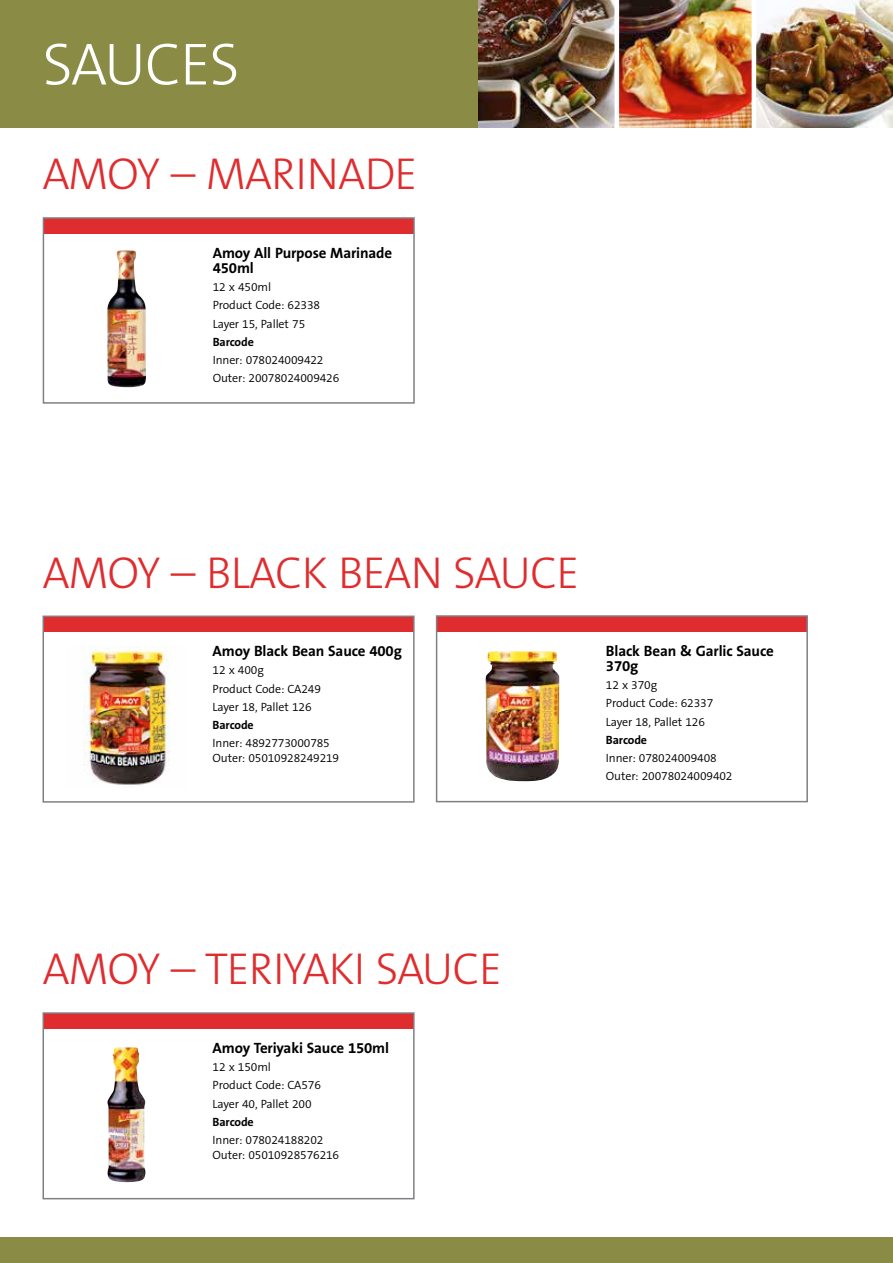
<style>
.page{position:relative;width:893px;height:1263px;background:#fff}
.page>*{position:absolute;margin:0;border:0;box-sizing:border-box;transform-origin:0 0}
.t1{font:300 60px "The Sans B3";letter-spacing:-.02em;color:#fff}
.t2{font:300 45px "The Sans B3";letter-spacing:-.025em;color:#df2d2f}
.t3{font:700 15px/15px "The Sans B7";letter-spacing:-.01em;color:#000}
.t4{font:300 12px/18.1px "The Sans B4";letter-spacing:-.01em;color:#000}
.t5{font:700 12px "The Sans B7";letter-spacing:-.01em;color:#000}
</style>
<div class="page">
<div style="left:0;top:0;width:483px;height:128px;background:#8a8c45"></div>
<img style="left:478px;top:0;width:415px;height:128px">
<div style="left:614px;top:0;width:5px;height:132px;background:#fff"></div>
<hr style="left:752px;top:0;width:4px;height:132px;background:#fff">
<div style="left:0;top:1237px;width:893px;height:26px;background:#8a8c45"></div>
<div style="left:43px;top:616px;width:371px;height:16px;background:#df2d2f"></div>
<div style="left:43px;top:1013px;width:371px;height:15px;background:#df2d2f"></div>
<div style="left:43px;top:615px;width:372px;height:188px;border:2px solid #807f84"></div>
<div style="left:43px;top:1012px;width:372px;height:187px;border:2px solid #807f84"></div>
<img style="left:485px;top:651px;width:74px;height:131px">
<div style="left:437px;top:616px;width:370px;height:15px;background:#df2d2f"></div>
<div style="left:436px;top:615px;width:372px;height:187px;border:2px solid #807f84"></div>
<div style="left:43px;top:218px;width:371px;height:15px;background:#df2d2f"></div>
<div style="left:43px;top:217px;width:372px;height:187px;border:2px solid #807f84"></div>
<img style="left:107px;top:250px;width:39px;height:137px">
<img style="left:83px;top:647px;width:87px;height:138px">
<img style="left:107px;top:1047px;width:39px;height:135px">
<h1 class="t1" style="left:43px;top:33px;width:199px">SAUCES</h1>
<h2 class="t2" style="left:42px;top:151px;width:377px">AMOY – MARINADE</h2>
<p class="t3" style="left:213px;top:246px;width:181px">Amoy All Purpose Marinade<br>450ml</p>
<p class="t4" style="left:213px;top:279px;width:109px">12 x 450ml<br>Product Code: 62338<br>Layer 15, Pallet 75</p>
<p class="t5" style="left:213px;top:335px;width:43px">Barcode</p>
<p class="t4" style="left:213px;top:351px;width:128px">Inner: 078024009422<br>Outer: 20078024009426</p>
<h2 class="t2" style="left:43px;top:549px;width:538px">AMOY – BLACK BEAN SAUCE</h2>
<p class="t3" style="left:213px;top:644px;width:191px">Amoy Black Bean Sauce 400g</p>
<p class="t4" style="left:213px;top:662px;width:110px">12 x 400g<br>Product Code: CA249<br>Layer 18, Pallet 126</p>
<p class="t5" style="left:213px;top:719px;width:43px">Barcode</p>
<p class="t4" style="left:213px;top:736px;width:128px;line-height:15px">Inner: 4892773000785<br>Outer: 05010928249219</p>
<p class="t3" style="left:606px;top:644px;width:169px">Black Bean &amp; Garlic Sauce<br>370g</p>
<p class="t4" style="left:606px;top:677px;width:109px">12 x 370g<br>Product Code: 62337<br>Layer 18, Pallet 126</p>
<p class="t5" style="left:606px;top:733px;width:43px">Barcode</p>
<p class="t4" style="left:606px;top:749px;width:128px">Inner: 078024009408<br>Outer: 20078024009402</p>
<h2 class="t2" style="left:43px;top:946px;width:461px">AMOY – TERIYAKI SAUCE</h2>
<p class="t3" style="left:213px;top:1041px;width:178px">Amoy Teriyaki Sauce 150ml</p>
<p class="t4" style="left:213px;top:1059px;width:110px">12 x 150ml<br>Product Code: CA576<br>Layer 40, Pallet 200</p>
<p class="t5" style="left:213px;top:1115px;width:43px">Barcode</p>
<p class="t4" style="left:213px;top:1133px;width:128px;line-height:15px">Inner: 078024188202<br>Outer: 05010928576216</p>
</div>
